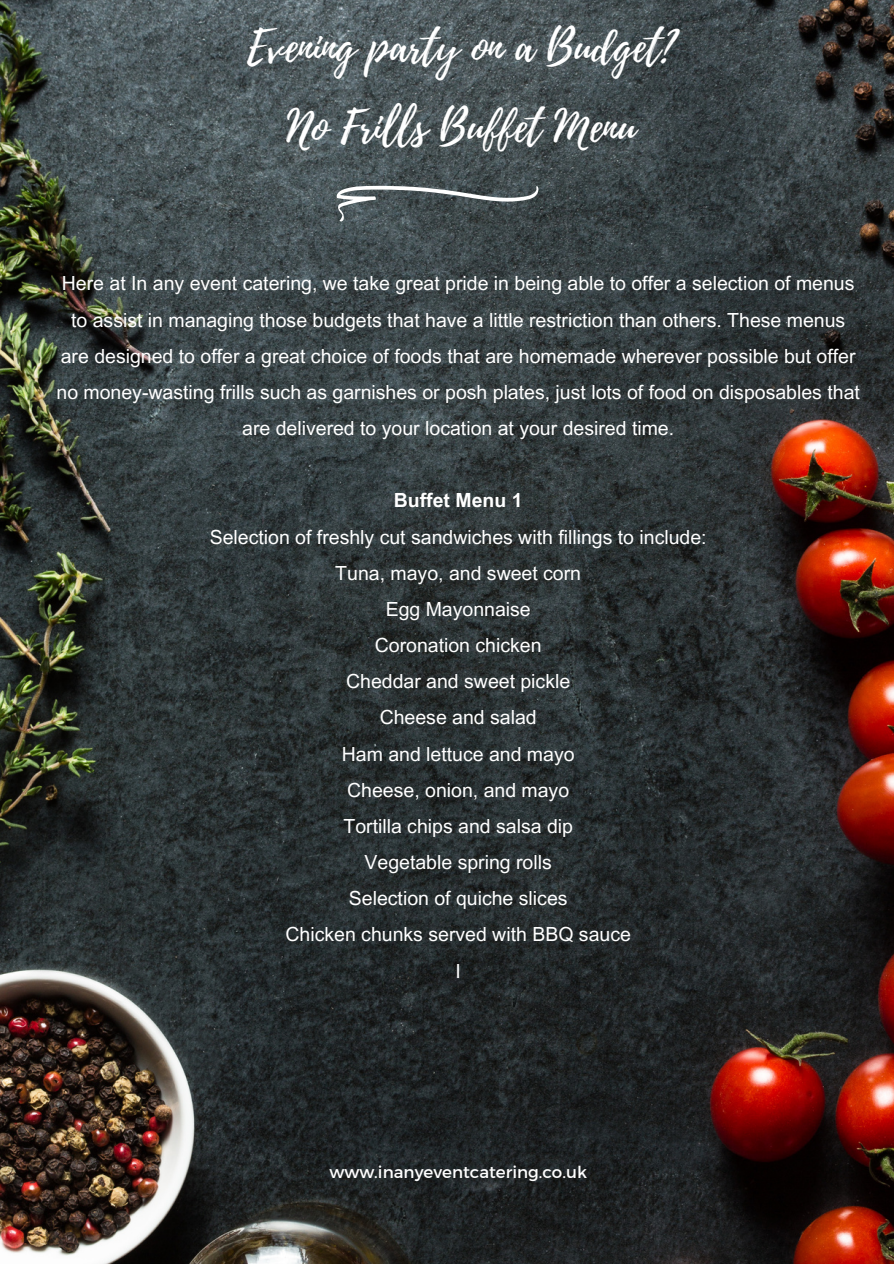
<style>
.page{position:relative;width:894px;height:1264px;background:#fff}
.page>*{position:absolute;margin:0;border:0;box-sizing:border-box;transform-origin:0 0}
.t1{font:43.5px/79.8px "Playlist Script";color:#fff;text-align:center}
.t2{font:19.5px/36.2px "Arial MT Pro";color:#fff;text-align:center}
.t3{font:16.65px "Kief Montaser Regular";color:#fff}
.s1{font-weight:700}
</style>
<div class="page">
<img style="left:0;top:0;width:893px;height:1263px">
<svg style="left:336px;top:186px;width:202px;height:36px;background:#5d6668"></svg>
<h2 class="t1" style="left:247px;top:8px;width:429px">Evening party on a Budget?<br>No Frills Buffet Menu</h2>
<h1 class="t2" style="left:56px;top:268px;width:804px">Here at In any event catering, we take great pride in being able to offer a selection of menus to assist in managing those budgets that have a little restriction than others. These menus are designed to offer a great choice of foods that are homemade wherever possible but offer no money-wasting frills such as garnishes or posh plates, just lots of food on disposables that are delivered to your location at your desired time.</h1>
<p class="t2" style="left:210px;top:485px;width:498px"><span class="s1">Buffet Menu 1<br></span>Selection of freshly cut sandwiches with fillings to include:<br>Tuna, mayo, and sweet corn<br>Egg Mayonnaise<br>Coronation chicken<br>Cheddar and sweet pickle<br>Cheese and salad<br>Ham and lettuce and mayo<br>Cheese, onion, and mayo<br>Tortilla chips and salsa dip<br>Vegetable spring rolls<br>Selection of quiche slices<br>Chicken chunks served with BBQ sauce<br>I</p>
<h2 class="t3" style="left:329px;top:1161px;width:259px">www.inanyeventcatering.co.uk</h2>
</div>
